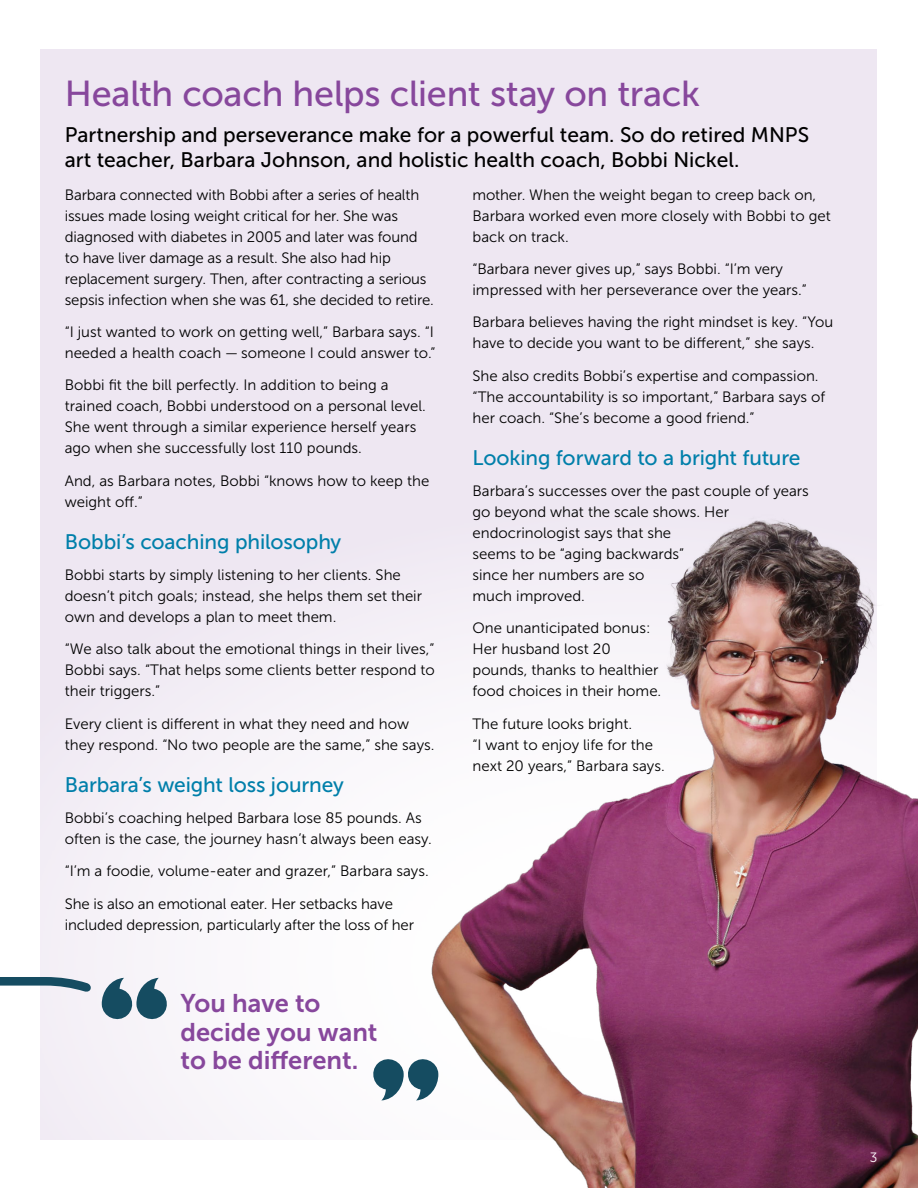
<style>
.page{position:relative;width:918px;height:1188px;background:#fff}
.page>*{position:absolute;margin:0;border:0;box-sizing:border-box;transform-origin:0 0}
.t1{font:36px "Museo Sans 500";letter-spacing:-.01em;color:#87479c}
.t2{font:25.5px/28.5px "Museo Sans 700";color:#87479c}
.t3{font:21px/25.5px "Museo Sans 500";color:#000}
.t4{font:21px "Museo Sans 500";letter-spacing:-.005em;color:#007faa}
.t5{font:15px/21px "Museo Sans 300";color:#000}
.t6{font:13.5px "Museo Sans 300";color:#fff}
</style>
<div class="page">
<div style="left:40px;top:49px;width:838px;height:1090px;background:#eee7f2"></div>
<svg style="left:40px;top:660px;width:336px;height:480px;fill:#f8f5fa"></svg>
<img style="left:376px;top:480px;width:542px;height:708px">
<svg style="left:0;top:797px;width:184px;height:234px"></svg>
<svg style="left:357px;top:1047px;width:114px;height:68px"></svg>
<h1 class="t1" style="left:65px;top:74px;width:637px">Health coach helps client stay on track</h1>
<h3 class="t3" style="left:65px;top:122px;width:746px">Partnership and perseverance make for a powerful team. So do retired MNPS art teacher, Barbara Johnson, and holistic health coach, Bobbi Nickel.</h3>
<p class="t5" style="left:65px;top:184px;width:371px">Barbara connected with Bobbi after a series of health issues made losing weight critical for her. She was diagnosed with diabetes in 2005 and later was found to have liver damage as a result. She also had hip replacement surgery. Then, after contracting a serious sepsis infection when she was 61, she decided to retire.</p>
<p class="t5" style="left:65px;top:321px;width:372px">“I just wanted to work on getting well,” Barbara says. “I needed a health coach — someone I could answer to.”</p>
<p class="t5" style="left:65px;top:375px;width:363px">Bobbi fit the bill perfectly. In addition to being a trained coach, Bobbi understood on a personal level.<br>She went through a similar experience herself years ago when she successfully lost 110 pounds.</p>
<p class="t5" style="left:65px;top:470px;width:366px">And, as Barbara notes, Bobbi “knows how to keep the weight off.”</p>
<h3 class="t4" style="left:65px;top:530px;width:278px">Bobbi’s coaching philosophy</h3>
<p class="t5" style="left:65px;top:564px;width:359px">Bobbi starts by simply listening to her clients. She doesn’t pitch goals; instead, she helps them set their own and develops a plan to meet them.</p>
<p class="t5" style="left:65px;top:639px;width:372px;text-align:justify">“We also talk about the emotional things in their lives,” Bobbi says. “That helps some clients better respond to their triggers.”</p>
<p class="t5" style="left:65px;top:713px;width:371px">Every client is different in what they need and how they respond. “No two people are the same,” she says.</p>
<h3 class="t4" style="left:65px;top:773px;width:281px">Barbara’s weight loss journey</h3>
<p class="t5" style="left:65px;top:807px;width:369px">Bobbi’s coaching helped Barbara lose 85 pounds. As often is the case, the journey hasn’t always been easy.</p>
<p class="t5" style="left:65px;top:855px;width:366px;line-height:32.4px">“I’m a foodie, volume-eater and grazer,” Barbara says.<br>She is also an emotional eater. Her setbacks have</p>
<p class="t5" style="left:65px;top:914px;width:351px">included depression, particularly after the loss of her</p>
<p class="t5" style="left:472px;top:184px;width:360px">mother. When the weight began to creep back on,<br>Barbara worked even more closely with Bobbi to get back on track.</p>
<p class="t5" style="left:472px;top:258px;width:336px">“Barbara never gives up,” says Bobbi. “I’m very impressed with her perseverance over the years.”</p>
<p class="t5" style="left:472px;top:312px;width:362px">Barbara believes having the right mindset is key. “You have to decide you want to be different,” she says.</p>
<p class="t5" style="left:472px;top:365px;width:354px">She also credits Bobbi’s expertise and compassion. “The accountability is so important,” Barbara says of her coach. “She’s become a good friend.”</p>
<h3 class="t4" style="left:472px;top:446px;width:330px">Looking forward to a bright future</h3>
<p class="t5" style="left:472px;top:480px;width:338px">Barbara’s successes over the past couple of years go beyond what the scale shows. Her endocrinologist says that she<br>seems to be “aging backwards”<br>since her numbers are so<br>much improved.</p>
<p class="t5" style="left:472px;top:618px;width:190px">One unanticipated bonus:<br>Her husband lost 20 pounds, thanks to healthier food choices in their home.</p>
<p class="t5" style="left:472px;top:713px;width:194px">The future looks bright.<br>“I want to enjoy life for the next 20 years,” Barbara says.</p>
<h2 class="t2" style="left:181px;top:989px;width:199px">You have to decide you want to be different.</h2>
<p class="t6" style="left:870px;top:1150px;width:9px">3</p>
</div>
